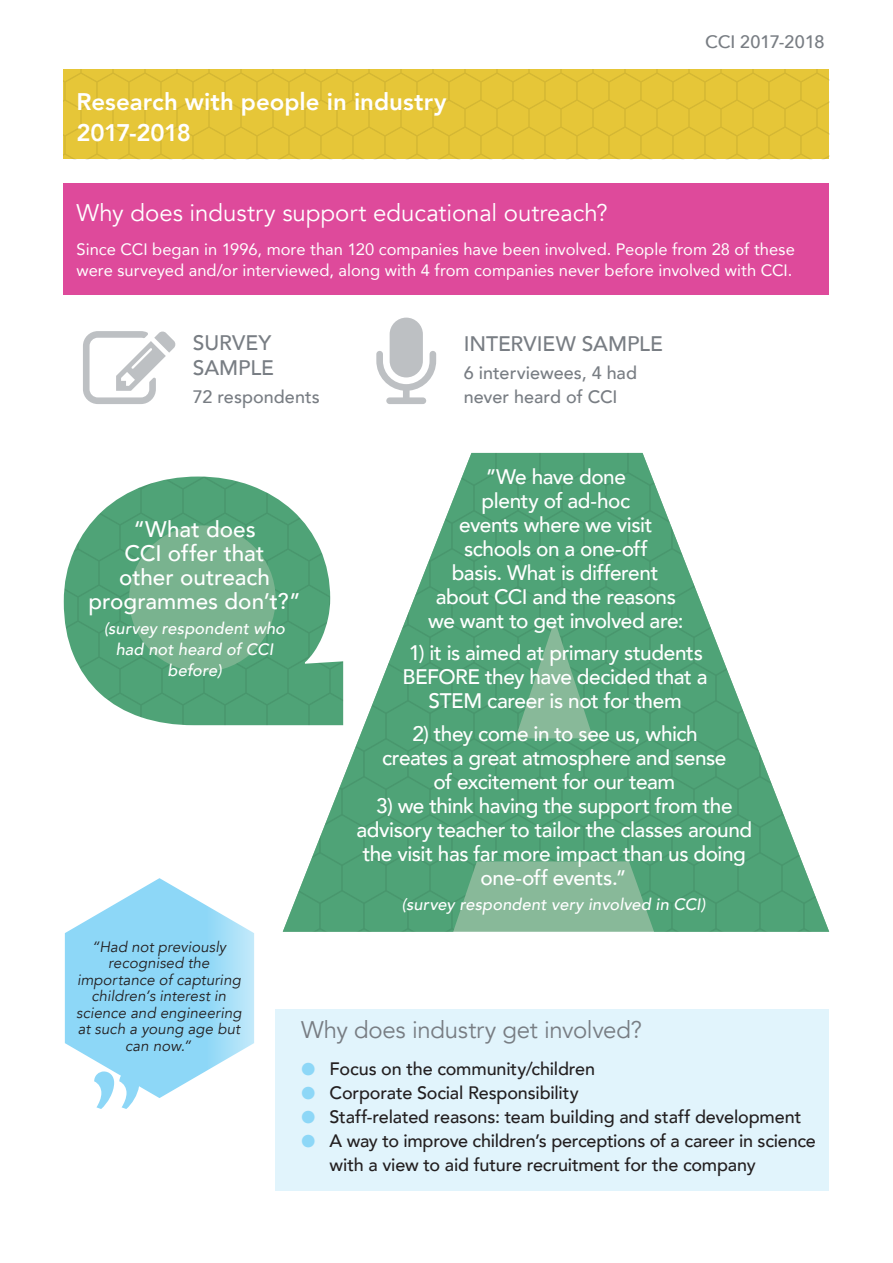
<style>
.page{position:relative;width:893px;height:1263px;background:#fff}
.page>*{position:absolute;margin:0;border:0;box-sizing:border-box;transform-origin:0 0}
.TOC_Head{font:24px "Avenir";color:#fff}
.TOC_Head-2{font:800 24px "Avenir";color:#fff}
.TOC_Head-3{font:24px "Avenir";letter-spacing:-.015em;color:#787d83}
.TOC_Head-4{font:800 24px "Avenir";letter-spacing:-.02em;color:#fff}
.TOC_Head-5{font:500 22.5px/24px "Avenir";color:#fff;text-align:center}
.TOC_Head-6{font:500 21px/24px "Avenir";letter-spacing:-.02em;color:#fff;text-align:center}
.TOC_Head-7{font:500 21px/25.5px "Avenir";letter-spacing:-.005em;color:#787d83}
.t1{font:500 18px/24px "Avenir";letter-spacing:-.01em;color:#231f20}
.TOC_Head-8{font:500 18px/24px "Avenir";color:#787d83}
.Body_copy{font:500 18px "Avenir Next";letter-spacing:-.025em;color:#787d83}
.Body_copy-2{font:16.5px/21px "Avenir";color:#fff}
.TOC_Head-9{font:italic 500 16.5px/21px "Avenir";letter-spacing:.005em;color:#fff;text-align:center}
.Body_copy-3{font:italic 15px/16.5px "Avenir";letter-spacing:.005em;color:#231f20;text-align:center}
.s1{font-family:"Inka A Text";font-weight:400;color:#8dd7f7}
</style>
<div class="page">
<svg style="left:283px;top:453px;width:546px;height:479px;fill:#4fa377"></svg>
<svg style="left:64px;top:476px;width:279px;height:249px;fill:#4fa377"></svg>
<div style="left:129px;top:525px;width:147px;height:147px;background:#79b38f;border-radius:50%"></div>
<svg style="left:83px;top:331px;width:93px;height:73px"></svg>
<svg style="left:376px;top:351px;width:60px;height:53px"></svg>
<div style="left:390px;top:318px;width:33px;height:59px;background:#bdc0c3;border-radius:17px"></div>
<svg style="left:64px;top:69px;width:765px;height:90px;background:#e4c437"></svg>
<div style="left:64px;top:183px;width:765px;height:112px;background:#de4a9b"></div>
<div style="left:276px;top:1010px;width:553px;height:181px;background:#e1f4fc"></div>
<svg style="left:65px;top:878px;width:189px;height:231px"></svg>
<p class="TOC_Head-2" style="left:77px;top:83px;width:371px">Research with people in industry</p>
<p class="TOC_Head-4" style="left:77px;top:114px;width:116px">2017-2018</p>
<p class="Body_copy" style="left:705px;top:26px;width:121px">CCI 2017-2018</p>
<p class="TOC_Head" style="left:77px;top:198px;width:533px">Why does industry support educational outreach?</p>
<p class="Body_copy-2" style="left:77px;top:238px;width:720px">Since CCI began in 1996, more than 120 companies have been involved. People from 28 of these were surveyed and/or interviewed, along with 4 from companies never before involved with CCI.</p>
<p class="TOC_Head-7" style="left:193px;top:328px;width:83px">SURVEY<br>SAMPLE</p>
<p class="TOC_Head-8" style="left:193px;top:384px;width:129px">72 respondents</p>
<p class="TOC_Head-5" style="left:88px;top:516px;width:214px">“What does<br>CCI offer that<br>other outreach programmes don’t?”</p>
<p class="TOC_Head-9" style="left:104px;top:618px;width:183px">(survey respondent who had not heard of CCI before)</p>
<p class="TOC_Head-7" style="left:464px;top:329px;width:201px">INTERVIEW SAMPLE</p>
<p class="TOC_Head-8" style="left:464px;top:360px;width:175px">6 interviewees, 4 had never heard of CCI</p>
<p class="TOC_Head-6" style="left:428px;top:463px;width:257px">”We have done<br>plenty of ad-hoc<br>events where we visit schools on a one-off<br>basis. What is different about CCI and the reasons we want to get involved are:</p>
<p class="TOC_Head-6" style="left:403px;top:640px;width:307px">1) it is aimed at primary students<br>BEFORE they have decided that a<br>STEM career is not for them</p>
<p class="TOC_Head-6" style="left:382px;top:720px;width:346px">2) they come in to see us, which creates a great atmosphere and sense of excitement for our team</p>
<p class="TOC_Head-6" style="left:356px;top:792px;width:397px">3) we think having the support from the advisory teacher to tailor the classes around the visit has far more impact than us doing one-off events.”</p>
<p class="TOC_Head-9" style="left:402px;top:894px;width:305px">(survey respondent very involved in CCI)</p>
<p class="Body_copy-3" style="left:76px;top:938px;width:167px">“Had not previously recognised the importance of capturing children’s interest in science and engineering at such a young age but can now.”</p>
<p class="TOC_Head-3" style="left:301px;top:1016px;width:342px">Why does industry get involved?</p>
<p class="t1" style="left:301px;top:1056px;width:296px"><span class="s1">●</span> Focus on the community/children</p>
<p class="t1" style="left:301px;top:1080px;width:279px"><span class="s1">●</span> Corporate Social Responsibility</p>
<p class="t1" style="left:301px;top:1104px;width:502px"><span class="s1">●</span> Staff-related reasons: team building and staff development</p>
<p class="t1" style="left:330px;top:1128px;width:488px;text-indent:-28px"><span class="s1">●</span> A way to improve children’s perceptions of a career in science with a view to aid future recruitment for the company</p>
</div>
